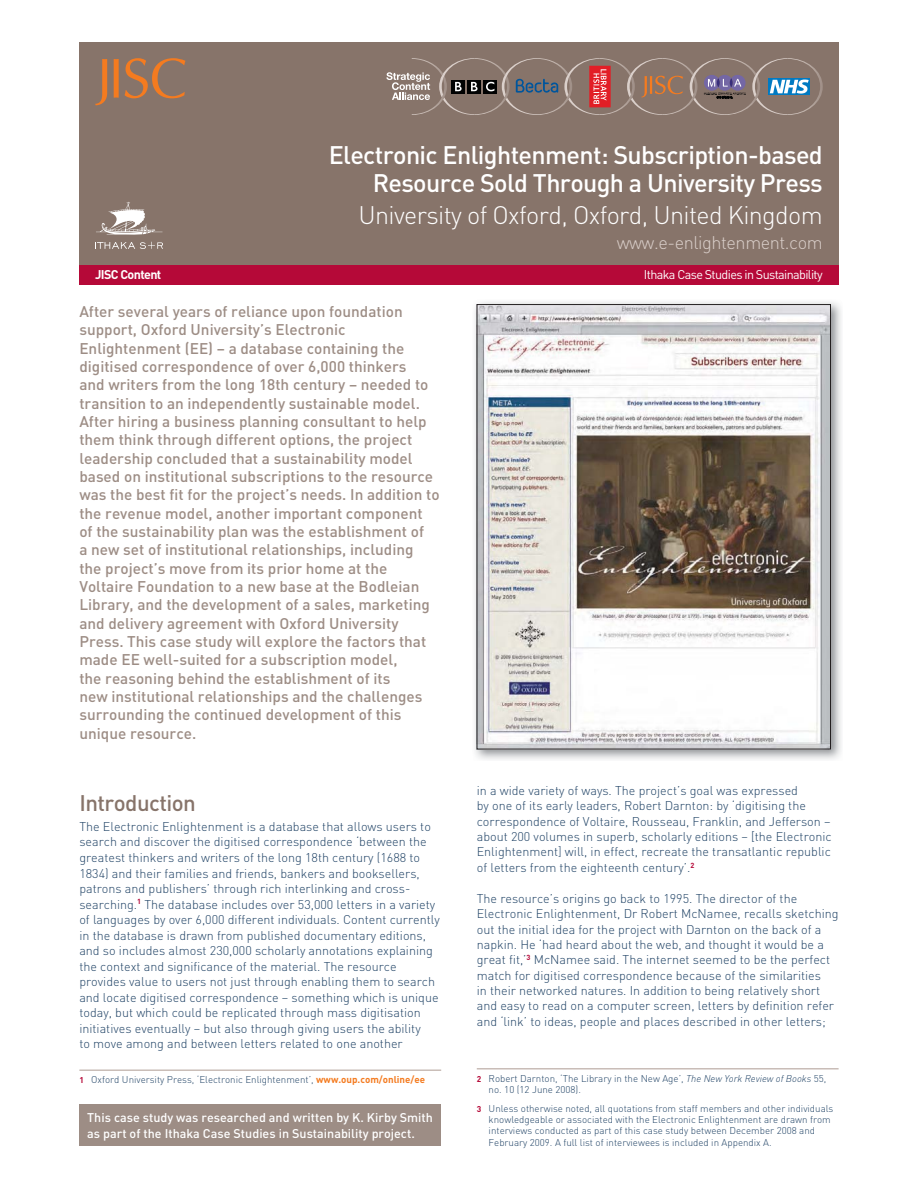
<style>
.page{position:relative;width:918px;height:1188px;background:#fff}
.page>*{position:absolute;margin:0;border:0;box-sizing:border-box;transform-origin:0 0}
.t1{font:500 25.05px/27.9px "JISC";letter-spacing:-.025em;color:#fff;text-align:right}
.t2{font:300 25.05px "JISC";letter-spacing:-.025em;color:#fff}
.t3{font:500 22.35px "JISC";letter-spacing:-.025em;color:#87746a}
.t4{font:300 18.15px "JISC";letter-spacing:-.025em;color:#dacfca}
.t5{font:500 15.3px/18.3px "JISC";color:#9d8d85}
.t6{font:300 12.6px/15.6px "JISC";color:#1e4164}
.t7{font:500 12.6px/15.3px "JISC";color:#fff}
.t8{font:12.6px "JISC";letter-spacing:-.05em;color:#fff}
.t9{font:700 12.6px "JISC";letter-spacing:-.05em;color:#fff}
.t10{font:300 9.75px/11.1px "JISC";color:#1e4164}
.s1{font-weight:700;font-size:8.4px;color:#b50938}
.s2{font-weight:700;color:#f47b20}
.s3{font-style:italic}
</style>
<div class="page">
<hr style="left:79px;top:1070px;width:362px;height:1px;background:#c5b8b2">
<hr style="left:477px;top:1068px;width:362px;height:1px;background:#c5b8b2">
<div style="left:79px;top:42px;width:760px;height:223px;background:#87746a"></div>
<svg style="left:95px;top:58px;width:90px;height:47px"></svg>
<svg style="left:386px;top:58px;width:437px;height:57px"></svg>
<div style="left:79px;top:265px;width:760px;height:20px;background:#b50938"></div>
<img style="left:475px;top:302px;width:366px;height:458px">
<img style="left:479px;top:306px;width:350px;height:441px">
<div style="left:477px;top:304px;width:354px;height:445px;border:1px solid #231f20"></div>
<div style="left:79px;top:1104px;width:362px;height:42px;background:#9d8d85"></div>
<svg style="left:96px;top:202px;width:66px;height:33px"></svg>
<svg style="left:95px;top:242px;width:68px;height:7px"></svg>
<h1 class="t1" style="left:329px;top:144px;width:496px">Electronic Enlightenment: Subscription-based<br>Resource Sold Through a University Press</h1>
<h1 class="t2" style="left:359px;top:206px;width:466px">University of Oxford, Oxford, United Kingdom</h1>
<h3 class="t4" style="left:617px;top:236px;width:208px">www.e-enlightenment.com</h3>
<p class="t9" style="left:95px;top:270px;width:68px">JISC Content</p>
<p class="t8" style="left:644px;top:270px;width:180px">Ithaka Case Studies in Sustainability</p>
<p class="t5" style="left:79px;top:304px;width:362px">After several years of reliance upon foundation support, Oxford University’s Electronic Enlightenment (EE) – a database containing the digitised correspondence of over 6,000 thinkers<br>and writers from the long 18th century – needed to transition to an independently sustainable model.<br>After hiring a business planning consultant to help them think through different options, the project leadership concluded that a sustainability model based on institutional subscriptions to the resource was the best fit for the project’s needs. In addition to the revenue model, another important component of the sustainability plan was the establishment of<br>a new set of institutional relationships, including<br>the project’s move from its prior home at the Voltaire Foundation to a new base at the Bodleian Library, and the development of a sales, marketing and delivery agreement with Oxford University Press. This case study will explore the factors that made EE well-suited for a subscription model,<br>the reasoning behind the establishment of its<br>new institutional relationships and the challenges surrounding the continued development of this unique resource.</p>
<h2 class="t3" style="left:79px;top:796px;width:118px">Introduction</h2>
<p class="t6" style="left:79px;top:820px;width:362px">The Electronic Enlightenment is a database that allows users to search and discover the digitised correspondence ‘between the greatest thinkers and writers of the long 18th century (1688 to 1834) and their families and friends, bankers and booksellers, patrons and publishers’ through rich interlinking and cross&shy;searching.<sup>1</sup> The database includes over 53,000 letters in a variety of languages by over 6,000 different individuals. Content currently in the database is drawn from published documentary editions, and so includes almost 230,000 scholarly annotations explaining the context and significance of the material. The resource provides value to users not just through enabling them to search and locate digitised correspondence – something which is unique today, but which could be replicated through mass digitisation initiatives eventually – but also through giving users the ability<br>to move among and between letters related to one another</p>
<p class="t10" style="left:79px;top:1076px;width:347px"><span class="s1">1</span> Oxford University Press, ‘Electronic Enlightenment’, <span class="s2">www.oup.com/online/ee</span></p>
<p class="t7" style="left:87px;top:1111px;width:347px">This case study was researched and written by K. Kirby Smith as part of the Ithaka Case Studies in Sustainability project.</p>
<p class="t6" style="left:477px;top:784px;width:356px">in a wide variety of ways. The project’s goal was expressed<br>by one of its early leaders, Robert Darnton: by ‘digitising the correspondence of Voltaire, Rousseau, Franklin, and Jefferson – about 200 volumes in superb, scholarly editions – [the Electronic Enlightenment] will, in effect, recreate the transatlantic republic of letters from the eighteenth century’.<sup>2</sup></p>
<p class="t6" style="left:477px;top:892px;width:363px">The resource’s origins go back to 1995. The director of the Electronic Enlightenment, Dr Robert McNamee, recalls sketching out the initial idea for the project with Darnton on the back of a napkin. He ‘had heard about the web, and thought it would be a great fit,’<sup>3</sup> McNamee said. The internet seemed to be the perfect match for digitised correspondence because of the similarities<br>in their networked natures. In addition to being relatively short and easy to read on a computer screen, letters by definition refer and ‘link’ to ideas, people and places described in other letters;</p>
<p class="t10" style="left:489px;top:1074px;width:339px;text-indent:-12px"><span class="s1">2</span> Robert Darnton, ‘The Library in the New Age’, <span class="s3">The New York Review of Books</span> 55, no. 10 (12 June 2008).</p>
<p class="t10" style="left:489px;top:1104px;width:346px;text-indent:-12px"><span class="s1">3</span> Unless otherwise noted, all quotations from staff members and other individuals knowledgeable or associated with the Electronic Enlightenment are drawn from interviews conducted as part of this case study between December 2008 and February 2009. A full list of interviewees is included in Appendix A.</p>
</div>
